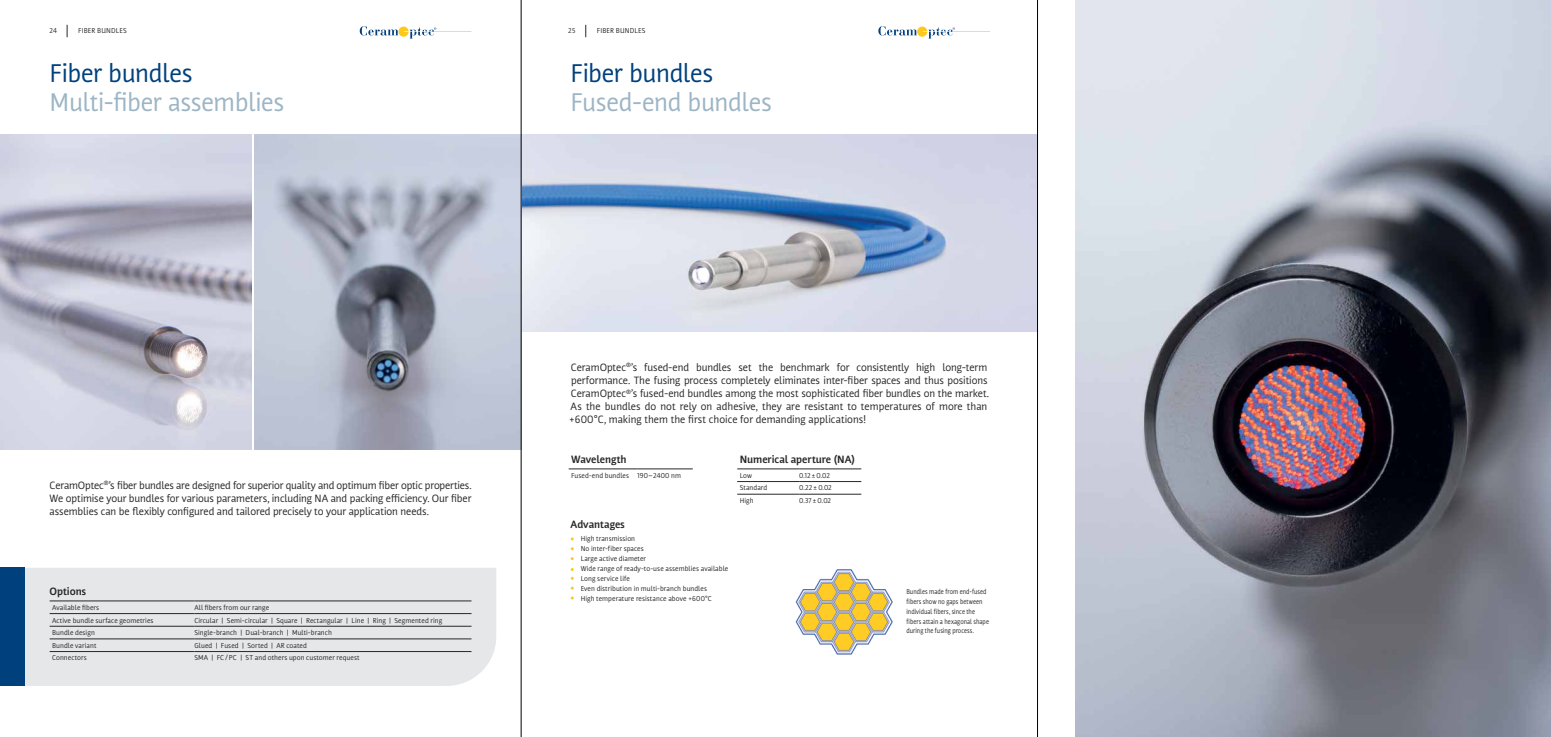
<style>
.page{position:relative;width:1551px;height:737px;background:#fff}
.page>*{position:absolute;margin:0;border:0;box-sizing:border-box;transform-origin:0 0}
.t1{font:25.38px "Nuvo Pro";letter-spacing:-.015em;color:#9db5c5}
.t2{font:25.38px "Nuvo Pro";letter-spacing:-.015em;color:#00417d}
.t3{font:10.5px/13.1px "Nuvo Pro";letter-spacing:-.005em;color:#292829}
.t4{font:700 10.5px "Nuvo Pro";letter-spacing:-.005em;color:#292829}
.t5{font:7px/9.8px "Nuvo Pro";letter-spacing:.01em;color:#292829}
.t6{font:7px/9.8px "Nuvo Pro";letter-spacing:.01em;color:#292829;scale:.87 1}
</style>
<div class="page">
<svg style="left:67px;top:25px;width:1px;height:12px"></svg>
<svg style="left:360px;top:26px;width:38px;height:10px"></svg>
<div style="left:398px;top:27px;width:10px;height:10px;background:#ffc81c;border-radius:5px"></div>
<svg style="left:409px;top:27px;width:62px;height:12px"></svg>
<svg style="left:878px;top:26px;width:39px;height:10px"></svg>
<div style="left:917px;top:27px;width:10px;height:10px;background:#ffc81c;border-radius:5px"></div>
<svg style="left:928px;top:27px;width:62px;height:12px"></svg>
<img style="left:1075px;top:0;width:475px;height:737px">
<img style="left:522px;top:134px;width:515px;height:197px">
<img style="left:795px;top:569px;width:98px;height:86px">
<svg style="left:585px;top:25px;width:1px;height:12px"></svg>
<img style="left:0;top:134px;width:252px;height:315px">
<div style="left:25px;top:568px;width:471px;height:118px;background:#e6e7e8"></div>
<div style="left:0;top:567px;width:25px;height:119px;background:#00417d"></div>
<hr style="left:50px;top:601px;width:144px;height:1px;background:#292829">
<hr style="left:194px;top:601px;width:277px;height:1px;background:#292829">
<hr style="left:50px;top:613px;width:144px;height:1px;background:#292829">
<hr style="left:194px;top:613px;width:277px;height:1px;background:#292829">
<hr style="left:50px;top:626px;width:144px;height:1px;background:#292829">
<hr style="left:194px;top:626px;width:277px;height:1px;background:#292829">
<hr style="left:50px;top:638px;width:144px;height:1px;background:#292829">
<hr style="left:194px;top:638px;width:277px;height:1px;background:#292829">
<hr style="left:50px;top:651px;width:144px;height:1px;background:#292829">
<hr style="left:194px;top:651px;width:277px;height:1px;background:#292829">
<img style="left:254px;top:134px;width:267px;height:315px">
<hr style="left:737px;top:469px;width:62px;height:1px;background:#292829">
<hr style="left:799px;top:469px;width:62px;height:1px;background:#292829">
<hr style="left:568px;top:469px;width:69px;height:1px;background:#292829">
<hr style="left:637px;top:469px;width:55px;height:1px;background:#292829">
<hr style="left:737px;top:481px;width:62px;height:1px;background:#292829">
<hr style="left:799px;top:481px;width:62px;height:1px;background:#292829">
<hr style="left:737px;top:494px;width:62px;height:1px;background:#292829">
<hr style="left:799px;top:494px;width:62px;height:1px;background:#292829">
<hr style="left:521px;top:0;width:1px;height:737px;background:#000">
<hr style="left:1037px;top:0;width:1px;height:737px;background:#000">
<p class="t5" style="left:50px;top:25px;width:9px">24</p>
<p class="t5" style="left:78px;top:25px;width:50px">FIBER BUNDLES</p>
<h1 class="t2" style="left:50px;top:57px;width:144px">Fiber bundles</h1>
<h1 class="t1" style="left:50px;top:87px;width:236px">Multi-fiber assemblies</h1>
<p class="t5" style="left:568px;top:25px;width:9px">25</p>
<p class="t5" style="left:597px;top:25px;width:50px">FIBER BUNDLES</p>
<h1 class="t2" style="left:570px;top:57px;width:144px">Fiber bundles</h1>
<h1 class="t1" style="left:570px;top:87px;width:203px">Fused-end bundles</h1>
<p class="t3" style="left:50px;top:478px;width:423px;text-align:justify">CeramOptec<sup>®</sup>’s fiber bundles are designed for superior quality and optimum fiber optic properties.<br>We optimise your bundles for various parameters, including NA and packing efficiency. Our fiber assemblies can be flexibly configured and tailored precisely to your application needs.</p>
<p class="t4" style="left:50px;top:584px;width:38px">Options</p>
<p class="t5" style="left:52px;top:602px;width:49px">Available fibers</p>
<p class="t5" style="left:194px;top:602px;width:76px">All fibers from our range</p>
<p class="t5" style="left:52px;top:615px;width:103px">Active bundle surface geometries</p>
<p class="t5" style="left:194px;top:615px;width:249px">Circular | Semi-circular | Square | Rectangular | Line | Ring | Segmented ring</p>
<p class="t5" style="left:52px;top:627px;width:44px">Bundle design</p>
<p class="t5" style="left:194px;top:627px;width:139px">Single-branch | Dual-branch | Multi-branch</p>
<p class="t5" style="left:52px;top:640px;width:46px">Bundle variant</p>
<p class="t5" style="left:194px;top:640px;width:114px">Glued | Fused | Sorted | AR coated</p>
<p class="t5" style="left:52px;top:653px;width:36px">Connectors</p>
<p class="t5" style="left:194px;top:653px;width:167px">SMA | FC/PC | ST and others upon customer request</p>
<p class="t3" style="left:569px;top:360px;width:421px">CeramOptec<sup>®</sup>’s fused-end bundles set the benchmark for consistently high long-term performance. The fusing process completely eliminates inter-fiber spaces and thus positions CeramOptec<sup>®</sup>’s fused-end bundles among the most sophisticated fiber bundles on the market.<br>As the bundles do not rely on adhesive, they are resistant to temperatures of more than +600°C, making them the first choice for demanding applications!</p>
<p class="t4" style="left:571px;top:452px;width:57px">Wavelength</p>
<p class="t4" style="left:739px;top:452px;width:117px">Numerical aperture (NA)</p>
<p class="t5" style="left:571px;top:470px;width:111px">Fused-end bundles 190–2400 nm</p>
<p class="t5" style="left:739px;top:470px;width:14px">Low</p>
<p class="t5" style="left:799px;top:470px;width:32px">0.12±0.02</p>
<p class="t5" style="left:739px;top:483px;width:29px">Standard</p>
<p class="t5" style="left:799px;top:483px;width:34px">0.22±0.02</p>
<p class="t5" style="left:739px;top:495px;width:15px">High</p>
<p class="t5" style="left:799px;top:495px;width:33px">0.37±0.02</p>
<p class="t4" style="left:570px;top:518px;width:56px">Advantages</p>
<p class="t5" style="left:580px;top:534px;width:149px">High transmission<br>No inter-fiber spaces<br>Large active diameter<br>Wide range of ready-to-use assemblies available<br>Long service life<br>Even distribution in multi-branch bundles<br>High temperature resistance above +600°C</p>
<p class="t6" style="left:906px;top:586px;width:96px">Bundles made from end-fused fibers show no gaps between individual fibers, since the fibers attain a hexagonal shape during the fusing process.</p>
</div>
